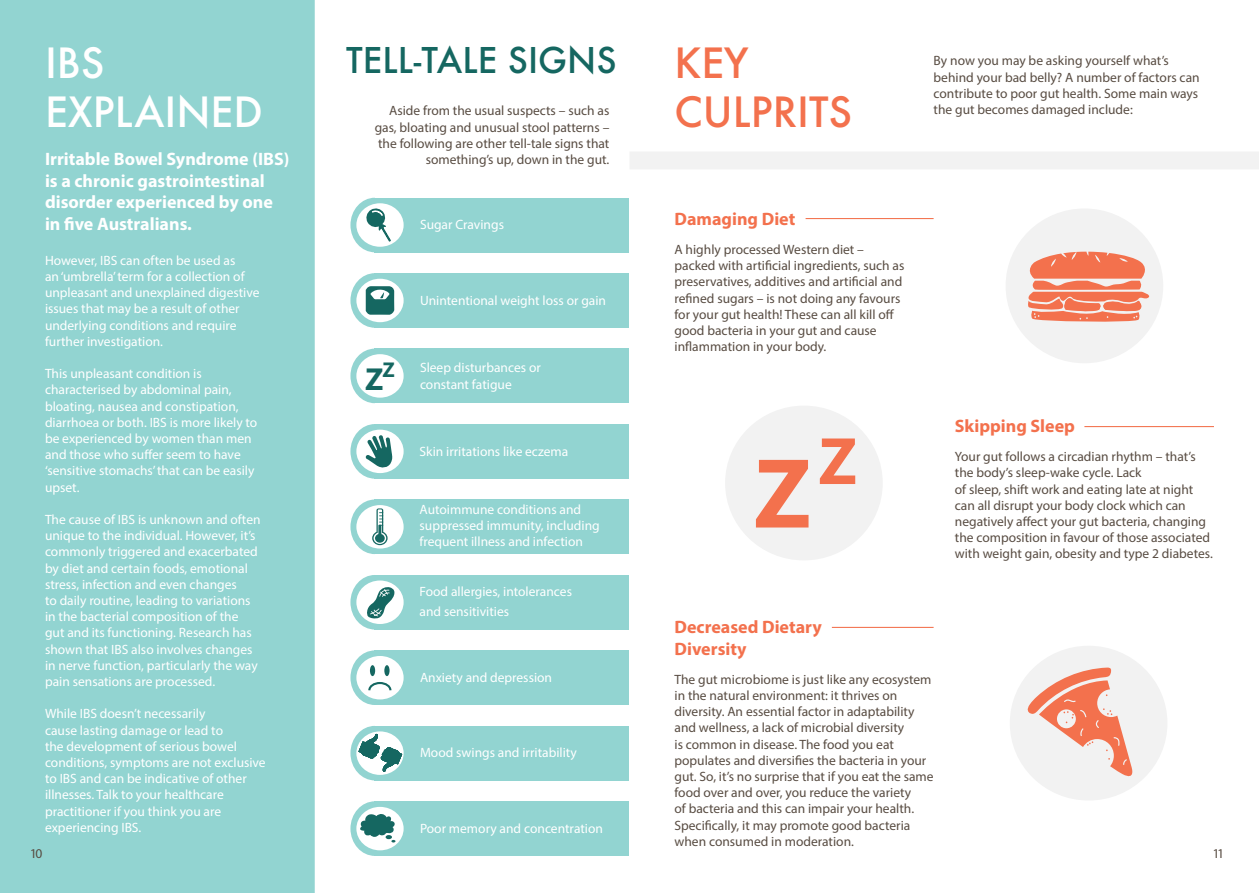
<style>
.page{position:relative;width:1259px;height:893px;background:#fff}
.page>*{position:absolute;margin:0;border:0;box-sizing:border-box;transform-origin:0 0}
.t1{font:700 100.35px "Myriad Pro";color:#f3714d}
.Headings{font:500 40.5px "Futura";color:#fff}
.Headings-2{font:500 40.5px/48.6px "Futura";color:#f3714d}
.Headings-3{font:500 34.5px "Futura";color:#156761}
.t2{font:700 31.95px "Myriad Pro";color:#156761}
.t3{font:700 21.45px "Myriad Pro";color:#156761}
.Subheadings{font:700 18px/21.6px "Myriad Pro";color:#fff}
.Subheadings-2{font:700 18px/21.6px "Myriad Pro";color:#f3714d}
.Body{font:13.5px/16.2px "Myriad Pro";color:#fff}
.Body-2{font:13.5px/16.2px "Myriad Pro";color:#584c42}
.Headings-4{font:13.5px "Myriad Pro";color:#584c42}
</style>
<div class="page">
<div style="left:725px;top:406px;width:157px;height:154px;background:#f2f2f2;border-radius:50%"></div>
<div style="left:1005px;top:208px;width:158px;height:155px;background:#f2f2f2;border-radius:50%"></div>
<div style="left:0;top:0;width:629px;height:893px;background:#92d4d1"></div>
<div style="left:315px;top:0;width:314px;height:893px;background:#fff"></div>
<div style="left:375px;top:198px;width:269px;height:54px;background:#92d4d1"></div>
<div style="left:375px;top:499px;width:269px;height:55px;background:#92d4d1"></div>
<div style="left:356px;top:505px;width:48px;height:44px;background:#fff;border-radius:50%"></div>
<div style="left:375px;top:726px;width:269px;height:54px;background:#92d4d1"></div>
<div style="left:356px;top:203px;width:48px;height:44px;background:#fff;border-radius:50%"></div>
<div style="left:381px;top:227px;width:10px;height:15px;border:2px solid #156761"></div>
<svg style="left:350px;top:198px;width:36px;height:54px"></svg>
<div style="left:375px;top:273px;width:269px;height:55px;background:#92d4d1"></div>
<svg style="left:356px;top:279px;width:48px;height:43px"></svg>
<svg style="left:350px;top:273px;width:44px;height:55px"></svg>
<svg style="left:350px;top:349px;width:25px;height:54px"></svg>
<div style="left:375px;top:349px;width:269px;height:54px;background:#92d4d1"></div>
<div style="left:356px;top:354px;width:48px;height:44px;background:#fff;border-radius:50%"></div>
<div style="left:375px;top:424px;width:269px;height:55px;background:#92d4d1"></div>
<div style="left:356px;top:430px;width:48px;height:43px;background:#fff;border-radius:50%"></div>
<svg style="left:350px;top:424px;width:43px;height:55px"></svg>
<div style="left:375px;top:575px;width:269px;height:54px;background:#92d4d1"></div>
<div style="left:356px;top:580px;width:48px;height:44px;background:#fff;border-radius:50%"></div>
<svg style="left:350px;top:575px;width:44px;height:54px"></svg>
<div style="left:375px;top:650px;width:269px;height:55px;background:#92d4d1"></div>
<div style="left:356px;top:656px;width:48px;height:43px;background:#fff;border-radius:50%"></div>
<svg style="left:350px;top:650px;width:42px;height:55px"></svg>
<div style="left:370px;top:665px;width:5px;height:11px;background:#156761;border-radius:50%"></div>
<div style="left:384px;top:665px;width:5px;height:11px;background:#156761;border-radius:50%"></div>
<div style="left:375px;top:801px;width:269px;height:55px;background:#92d4d1"></div>
<div style="left:356px;top:807px;width:48px;height:43px;background:#fff;border-radius:50%"></div>
<div style="left:629px;top:0;width:23px;height:893px;background:#fff"></div>
<svg style="left:350px;top:801px;width:45px;height:55px"></svg>
<svg style="left:372px;top:531px;width:15px;height:14px"></svg>
<svg style="left:373px;top:532px;width:13px;height:12px"></svg>
<svg style="left:350px;top:499px;width:33px;height:55px"></svg>
<svg style="left:350px;top:726px;width:53px;height:54px"></svg>
<hr style="left:805px;top:218px;width:128px;height:1px;background:#f3714d">
<hr style="left:1084px;top:426px;width:130px;height:1px;background:#f3714d">
<svg style="left:1028px;top:252px;width:122px;height:70px"></svg>
<hr style="left:832px;top:627px;width:101px;height:1px;background:#f3714d">
<div style="left:1009px;top:646px;width:158px;height:154px;background:#f2f2f2;border-radius:50%"></div>
<svg style="left:1027px;top:668px;width:106px;height:109px"></svg>
<div style="left:630px;top:152px;width:629px;height:17px;background:#f2f2f2"></div>
<p class="Headings" style="left:45px;top:36px;width:61px">IBS</p>
<p class="Headings-3" style="left:346px;top:37px;width:272px">TELL-TALE SIGNS</p>
<p class="Headings" style="left:45px;top:84px;width:219px">EXPLAINED</p>
<p class="Subheadings" style="left:45px;top:148px;width:246px">Irritable Bowel Syndrome (IBS) is a chronic gastrointestinal disorder experienced by one in five Australians.</p>
<p class="Body-2" style="left:375px;top:102px;width:236px;text-align:right">Aside from the usual suspects – such as gas, bloating and unusual stool patterns – the following are other tell-tale signs that something’s up, down in the gut.</p>
<p class="Body" style="left:420px;top:216px;width:85px">Sugar Cravings</p>
<p class="Body" style="left:45px;top:252px;width:216px">However, IBS can often be used as<br>an ‘umbrella’ term for a collection of unpleasant and unexplained digestive issues that may be a result of other underlying conditions and require further investigation.</p>
<p class="Body" style="left:45px;top:365px;width:214px">This unpleasant condition is characterised by abdominal pain, bloating, nausea and constipation, diarrhoea or both. IBS is more likely to be experienced by women than men and those who suffer seem to have ‘sensitive stomachs’ that can be easily upset.</p>
<p class="Body" style="left:45px;top:511px;width:217px">The cause of IBS is unknown and often unique to the individual. However, it’s commonly triggered and exacerbated by diet and certain foods, emotional stress, infection and even changes<br>to daily routine, leading to variations in the bacterial composition of the gut and its functioning. Research has shown that IBS also involves changes in nerve function, particularly the way pain sensations are processed.</p>
<p class="Body" style="left:45px;top:705px;width:222px">While IBS doesn’t necessarily<br>cause lasting damage or lead to<br>the development of serious bowel conditions, symptoms are not exclusive to IBS and can be indicative of other illnesses. Talk to your healthcare practitioner if you think you are experiencing IBS.</p>
<p class="Body" style="left:420px;top:293px;width:188px">Unintentional weight loss or gain</p>
<h3 class="t3" style="left:382px;top:356px;width:14px">Z</h3>
<p class="Body" style="left:420px;top:360px;width:122px">Sleep disturbances or</p>
<h3 class="t2" style="left:365px;top:358px;width:20px">Z</h3>
<p class="Body" style="left:420px;top:376px;width:93px">constant fatigue</p>
<p class="Body" style="left:419px;top:444px;width:150px">Skin irritations like eczema</p>
<p class="Body" style="left:419px;top:501px;width:182px">Autoimmune conditions and suppressed immunity, including frequent illness and infection</p>
<p class="Body" style="left:419px;top:581px;width:154px;line-height:19.8px">Food allergies, intolerances and sensitivities</p>
<p class="Body" style="left:420px;top:669px;width:134px">Anxiety and depression</p>
<p class="Body" style="left:420px;top:744px;width:158px">Mood swings and irritability</p>
<p class="Body" style="left:420px;top:820px;width:184px">Poor memory and concentration</p>
<p class="Headings-2" style="left:674px;top:38px;width:179px">KEY<br>CULPRITS</p>
<p class="Body-2" style="left:933px;top:52px;width:267px">By now you may be asking yourself what’s behind your bad belly? A number of factors can contribute to poor gut health. Some main ways the gut becomes damaged include:</p>
<p class="Subheadings-2" style="left:674px;top:208px;width:122px">Damaging Diet</p>
<p class="Body-2" style="left:674px;top:241px;width:231px">A highly processed Western diet – packed with artificial ingredients, such as preservatives, additives and artificial and refined sugars – is not doing any favours for your gut health! These can all kill off good bacteria in your gut and cause inflammation in your body.</p>
<h1 class="t1" style="left:753px;top:428px;width:105px">Z<sup>Z</sup></h1>
<p class="Subheadings-2" style="left:955px;top:415px;width:122px">Skipping Sleep</p>
<p class="Body-2" style="left:955px;top:448px;width:259px">Your gut follows a circadian rhythm – that’s the body’s sleep-wake cycle. Lack<br>of sleep, shift work and eating late at night can all disrupt your body clock which can negatively affect your gut bacteria, changing the composition in favour of those associated with weight gain, obesity and type 2 diabetes.</p>
<p class="Subheadings-2" style="left:674px;top:616px;width:149px">Decreased Dietary<br>Diversity</p>
<p class="Body-2" style="left:674px;top:671px;width:261px">The gut microbiome is just like any ecosystem in the natural environment: it thrives on diversity. An essential factor in adaptability and wellness, a lack of microbial diversity<br>is common in disease. The food you eat populates and diversifies the bacteria in your gut. So, it’s no surprise that if you eat the same food over and over, you reduce the variety<br>of bacteria and this can impair your health.<br>Specifically, it may promote good bacteria when consumed in moderation.</p>
<p class="Headings-4" style="left:31px;top:845px;width:13px">10</p>
<p class="Headings-4" style="left:1214px;top:845px;width:10px">11</p>
</div>
